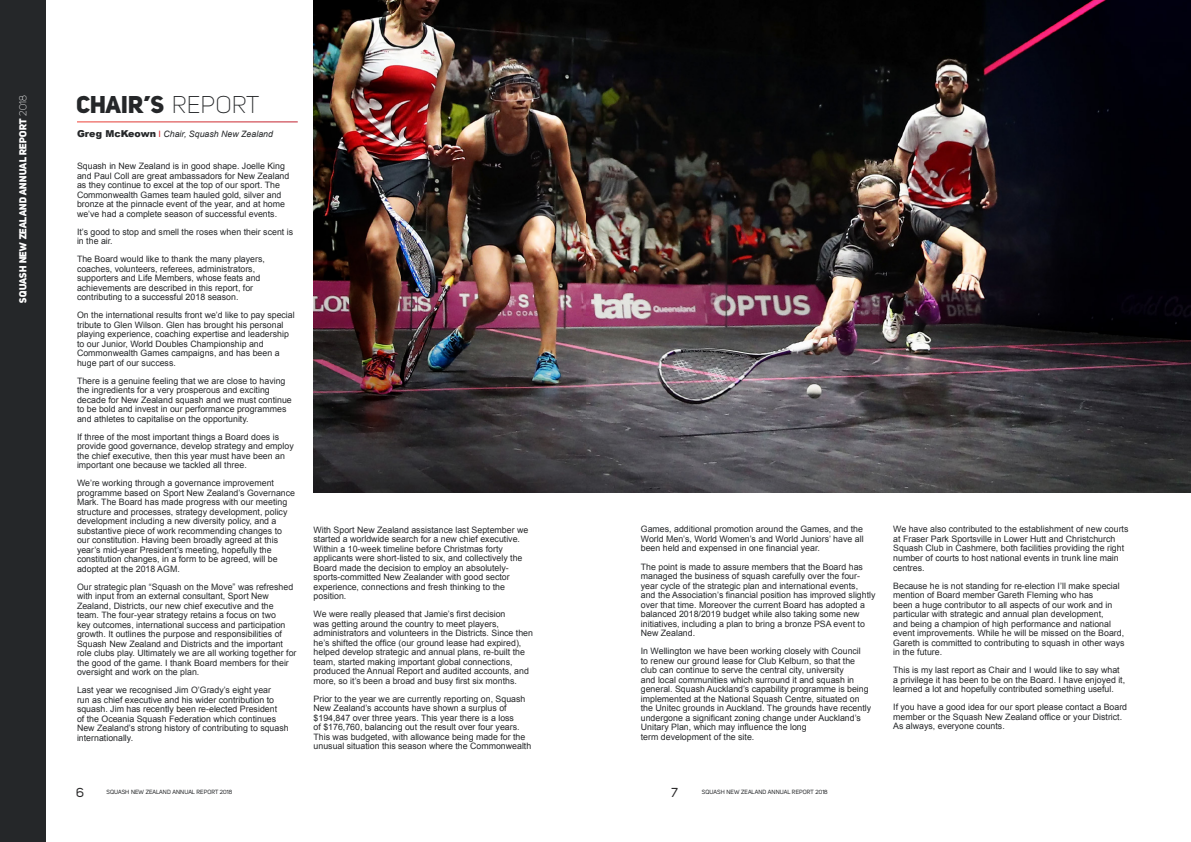
<style>
.page{position:relative;width:1191px;height:842px;background:#fff}
.page>*{position:absolute;margin:0;border:0;box-sizing:border-box;transform-origin:0 0}
.t1{font:24px "Uni Sans Heavy";letter-spacing:-.01em;color:#252729}
.t2{font:13px "Uni Sans Regular";color:#292829}
.t3{font:10px "Uni Sans Heavy";letter-spacing:-.02em;color:#fff}
.t4{font:8.8px/9.5px "Arial";color:#252729}
.t5{font:italic 8.8px "Arial";color:#252729}
.t6{font:6px "Uni Sans Regular";color:#252729}
.s1{font-family:"Uni Sans Light"}
.s2{font-weight:900;font-style:normal;font-size:9.5px}
.s3{font-style:normal;color:#d9272d}
</style>
<div class="page">
<div style="left:0;top:0;width:45px;height:842px;background:#252729"></div>
<img style="left:313px;top:0;width:274px;height:492px">
<img style="left:587px;top:0;width:604px;height:492px">
<p class="t3" style="left:17px;top:303px;width:209px;rotate:-90deg">SQUASH NEW ZEALAND ANNUAL REPORT <span class="s1">2018</span></p>
<h1 class="t1" style="left:77px;top:90px;width:184px">CHAIR’S <span class="s1">REPORT</span></h1>
<p class="t5" style="left:77px;top:128px;width:197px"><span class="s2">Greg McKeown</span> <span class="s3">I</span> Chair, Squash New Zealand</p>
<p class="t4" style="left:77px;top:161px;width:214px">Squash in New Zealand is in good shape. Joelle King and Paul Coll are great ambassadors for New Zealand as they continue to excel at the top of our sport. The Commonwealth Games team hauled gold, silver and bronze at the pinnacle event of the year, and at home we’ve had a complete season of successful events.</p>
<p class="t4" style="left:77px;top:227px;width:218px">It’s good to stop and smell the roses when their scent is in the air.</p>
<p class="t4" style="left:77px;top:254px;width:189px">The Board would like to thank the many players, coaches, volunteers, referees, administrators, supporters and Life Members, whose feats and achievements are described in this report, for contributing to a successful 2018 season.</p>
<p class="t4" style="left:77px;top:310px;width:219px">On the international results front we’d like to pay special tribute to Glen Wilson. Glen has brought his personal playing experience, coaching expertise and leadership to our Junior, World Doubles Championship and Commonwealth Games campaigns, and has been a huge part of our success.</p>
<p class="t4" style="left:77px;top:376px;width:216px">There is a genuine feeling that we are close to having the ingredients for a very prosperous and exciting decade for New Zealand squash and we must continue to be bold and invest in our performance programmes and athletes to capitalise on the opportunity.</p>
<p class="t4" style="left:77px;top:432px;width:218px">If three of the most important things a Board does is provide good governance, develop strategy and employ the chief executive, then this year must have been an important one because we tackled all three.</p>
<p class="t4" style="left:77px;top:478px;width:219px">We’re working through a governance improvement programme based on Sport New Zealand’s Governance Mark. The Board has made progress with our meeting structure and processes, strategy development, policy development including a new diversity policy, and a substantive piece of work recommending changes to our constitution. Having been broadly agreed at this year’s mid-year President’s meeting, hopefully the constitution changes, in a form to be agreed, will be adopted at the 2018 AGM.</p>
<p class="t4" style="left:77px;top:582px;width:221px">Our strategic plan “Squash on the Move” was refreshed with input from an external consultant, Sport New Zealand, Districts, our new chief executive and the team. The four-year strategy retains a focus on two<br>key outcomes, international success and participation growth. It outlines the purpose and responsibilities of Squash New Zealand and Districts and the important role clubs play. Ultimately we are all working together for the good of the game. I thank Board members for their oversight and work on the plan.</p>
<p class="t4" style="left:77px;top:686px;width:213px">Last year we recognised Jim O’Grady’s eight year<br>run as chief executive and his wider contribution to squash. Jim has recently been re-elected President<br>of the Oceania Squash Federation which continues New Zealand’s strong history of contributing to squash internationally.</p>
<p class="t4" style="left:313px;top:525px;width:216px">With Sport New Zealand assistance last September we started a worldwide search for a new chief executive.<br>Within a 10-week timeline before Christmas forty applicants were short-listed to six, and collectively the Board made the decision to employ an absolutely&shy;sports-committed New Zealander with good sector experience, connections and fresh thinking to the position.</p>
<p class="t4" style="left:313px;top:609px;width:221px">We were really pleased that Jamie’s first decision<br>was getting around the country to meet players, administrators and volunteers in the Districts. Since then he’s shifted the office (our ground lease had expired), helped develop strategic and annual plans, re-built the team, started making important global connections, produced the Annual Report and audited accounts, and more, so it’s been a broad and busy first six months.</p>
<p class="t4" style="left:313px;top:694px;width:219px">Prior to the year we are currently reporting on, Squash New Zealand’s accounts have shown a surplus of $194,847 over three years. This year there is a loss<br>of $176,760, balancing out the result over four years.<br>This was budgeted, with allowance being made for the unusual situation this season where the Commonwealth</p>
<p class="t4" style="left:641px;top:525px;width:224px;text-align:justify">Games, additional promotion around the Games, and the World Men’s, World Women’s and World Juniors’ have all been held and expensed in one financial year.</p>
<p class="t4" style="left:641px;top:562px;width:236px">The point is made to assure members that the Board has managed the business of squash carefully over the four&shy;year cycle of the strategic plan and international events,<br>and the Association’s financial position has improved slightly over that time. Moreover the current Board has adopted a balanced 2018/2019 budget while also taking some new initiatives, including a plan to bring a bronze PSA event to New Zealand.</p>
<p class="t4" style="left:641px;top:646px;width:232px">In Wellington we have been working closely with Council<br>to renew our ground lease for Club Kelburn, so that the club can continue to serve the central city, university<br>and local communities which surround it and squash in general. Squash Auckland’s capability programme is being implemented at the National Squash Centre, situated on the Unitec grounds in Auckland. The grounds have recently undergone a significant zoning change under Auckland’s Unitary Plan, which may influence the long<br>term development of the site.</p>
<h2 class="t2" style="left:76px;top:784px;width:10px">6</h2>
<p class="t6" style="left:106px;top:788px;width:127px">SQUASH NEW ZEALAND ANNUAL REPORT 2018</p>
<h2 class="t2" style="left:671px;top:784px;width:8px">7</h2>
<p class="t6" style="left:702px;top:788px;width:127px">SQUASH NEW ZEALAND ANNUAL REPORT 2018</p>
<p class="t4" style="left:893px;top:525px;width:237px">We have also contributed to the establishment of new courts at Fraser Park Sportsville in Lower Hutt and Christchurch Squash Club in Cashmere, both facilities providing the right number of courts to host national events in trunk line main centres.</p>
<p class="t4" style="left:893px;top:581px;width:233px">Because he is not standing for re-election I’ll make special mention of Board member Gareth Fleming who has<br>been a huge contributor to all aspects of our work and in particular with strategic and annual plan development,<br>and being a champion of high performance and national event improvements. While he will be missed on the Board, Gareth is committed to contributing to squash in other ways in the future.</p>
<p class="t4" style="left:893px;top:665px;width:233px">This is my last report as Chair and I would like to say what a privilege it has been to be on the Board. I have enjoyed it, learned a lot and hopefully contributed something useful.</p>
<p class="t4" style="left:893px;top:702px;width:235px">If you have a good idea for our sport please contact a Board member or the Squash New Zealand office or your District.<br>As always, everyone counts.</p>
</div>
